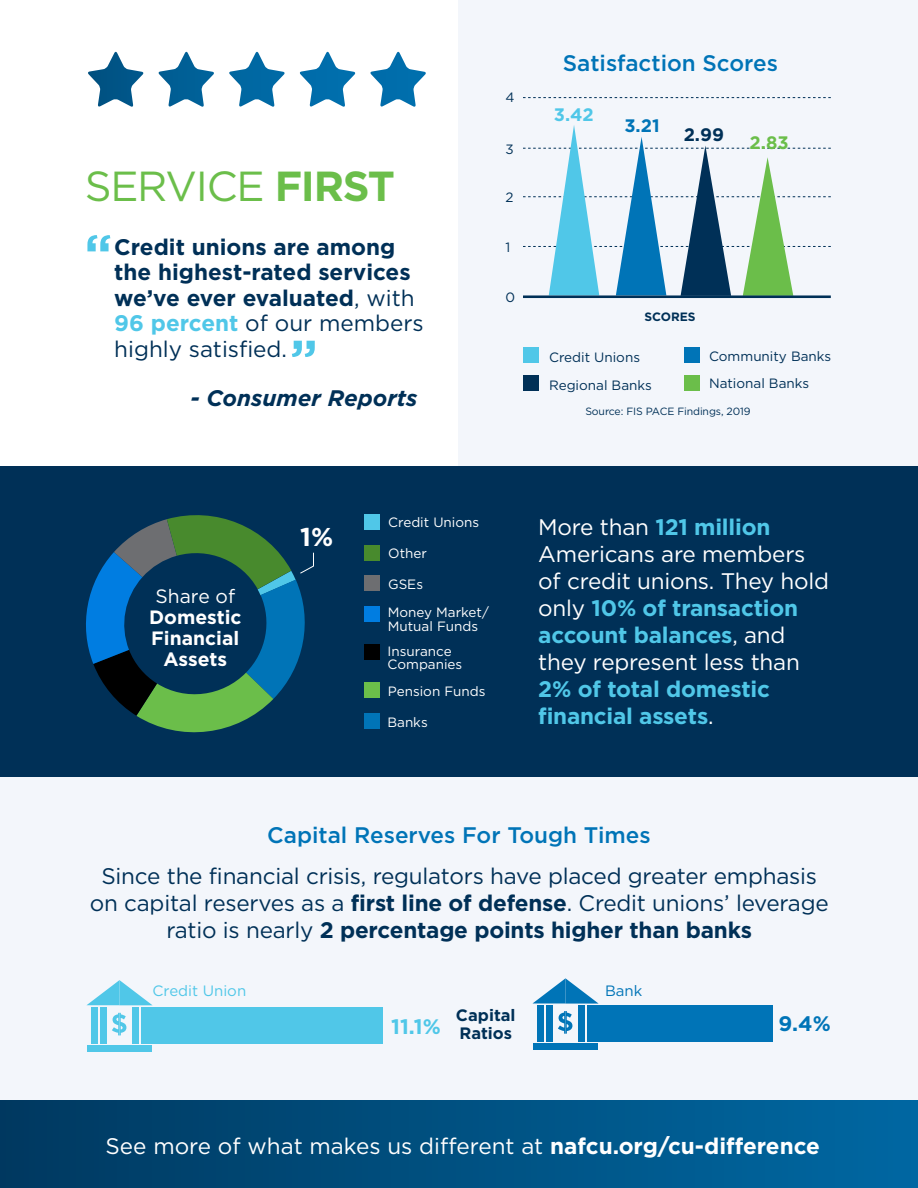
<style>
.page{position:relative;width:918px;height:1188px;background:#fff}
.page>*{position:absolute;margin:0;border:0;box-sizing:border-box;transform-origin:0 0}
.t1{font:42px "Gotham HTF";letter-spacing:-.03em;color:#6bbe4a}
.t2{font:700 25.8px "Gotham HTF";color:#fff}
.t3{font:22.5px/27px "Gotham HTF";letter-spacing:-.01em;color:#fff}
.t4{font:22.5px/27px "Gotham HTF";letter-spacing:-.01em;color:#003057;text-align:center}
.t5{font:700 22.5px/25.5px "Gotham HTF";color:#003057}
.t6{font:500 22.5px "Gotham HTF";color:#0074b7}
.t7{font:700 22.5px/27px "Gotham HTF";letter-spacing:-.01em;color:#50c7e8}
.t8{font:italic 700 22.5px "Gotham";color:#003057}
.t9{font:700 21px "Gotham HTF";color:#50c7e8}
.t10{font:700 21px "Gotham HTF";color:#0074b7}
.t11{font:700 19.35px/21px "Gotham HTF";color:#fff;text-align:center}
.t12{font:19.35px "Gotham HTF";color:#fff}
.t13{font:700 18px "Gotham HTF";color:#50c7e8}
.t14{font:700 18px "Gotham HTF";color:#0074b7}
.t15{font:700 18px "Gotham HTF";color:#003057}
.t16{font:700 18px "Gotham HTF";color:#6bbe4a}
.t17{font:700 16.5px/18px "Gotham HTF";color:#003057}
.t18{font:15px "Gotham HTF";color:#50c7e8}
.t19{font:15px "Gotham HTF";color:#0074b7}
.t20{font:13.5px/13.5px "Gotham HTF";color:#fff}
.t21{font:13.5px "Gotham HTF";color:#003057}
.t22{font:700 12.15px "Gotham HTF";color:#003057}
.t23{font:10.5px "Gotham HTF";letter-spacing:-.01em;color:#003057}
.s1{font-weight:700}
.s2{font-weight:400}
.s3{color:#50c7e8}
.s4{font-weight:700;color:#50c7e8}
.s5{font-weight:400;color:#fff}
</style>
<div class="page">
<div style="left:459px;top:0;width:459px;height:597px;background:#f3f6fb"></div>
<svg style="left:523px;top:97px;width:308px;height:1px"></svg>
<svg style="left:523px;top:125px;width:308px;height:170px"></svg>
<div style="left:523px;top:348px;width:15px;height:15px;background:#50c7e8"></div>
<div style="left:523px;top:375px;width:15px;height:16px;background:#003057"></div>
<div style="left:684px;top:375px;width:15px;height:16px;background:#6bbe4a"></div>
<div style="left:684px;top:348px;width:15px;height:15px;background:#0074b7"></div>
<hr style="left:523px;top:295px;width:308px;height:3px;background:#003057">
<svg style="left:292px;top:341px;width:23px;height:16px"></svg>
<svg style="left:87px;top:235px;width:23px;height:16px"></svg>
<svg style="left:299px;top:52px;width:57px;height:55px"></svg>
<svg style="left:370px;top:52px;width:56px;height:55px"></svg>
<svg style="left:229px;top:52px;width:56px;height:55px"></svg>
<svg style="left:158px;top:52px;width:56px;height:55px"></svg>
<svg style="left:88px;top:52px;width:56px;height:55px"></svg>
<div style="left:0;top:466px;width:918px;height:311px;background:#003057"></div>
<div style="left:0;top:777px;width:918px;height:323px;background:#f3f6fb"></div>
<div style="left:364px;top:644px;width:16px;height:16px;background:#000"></div>
<div style="left:91px;top:1007px;width:7px;height:36px;background:#50c7e8"></div>
<div style="left:100px;top:1007px;width:7px;height:36px;background:#50c7e8"></div>
<div style="left:87px;top:1045px;width:32px;height:7px;background:#50c7e8"></div>
<div style="left:132px;top:1007px;width:7px;height:36px;background:#50c7e8"></div>
<div style="left:141px;top:1007px;width:7px;height:37px;background:#50c7e8"></div>
<div style="left:119px;top:1045px;width:33px;height:7px;background:#50c7e8"></div>
<svg style="left:87px;top:980px;width:65px;height:25px"></svg>
<svg style="left:112px;top:1013px;width:14px;height:22px"></svg>
<div style="left:537px;top:1005px;width:7px;height:37px;background:#0074b7"></div>
<div style="left:546px;top:1005px;width:7px;height:37px;background:#0074b7"></div>
<div style="left:533px;top:1044px;width:32px;height:6px;background:#0074b7"></div>
<div style="left:578px;top:1005px;width:7px;height:37px;background:#0074b7"></div>
<div style="left:565px;top:1044px;width:33px;height:6px;background:#0074b7"></div>
<svg style="left:533px;top:978px;width:66px;height:26px"></svg>
<svg style="left:558px;top:1011px;width:14px;height:23px"></svg>
<div style="left:142px;top:1007px;width:241px;height:36px;background:#50c7e8"></div>
<div style="left:587px;top:1005px;width:185px;height:37px;background:#0074b7"></div>
<div style="left:364px;top:682px;width:16px;height:16px;background:#6bbe4a"></div>
<div style="left:364px;top:606px;width:16px;height:16px;background:#007de1"></div>
<div style="left:364px;top:713px;width:16px;height:16px;background:#0074b7"></div>
<div style="left:364px;top:575px;width:16px;height:16px;background:#6d6e71"></div>
<div style="left:364px;top:545px;width:16px;height:16px;background:#488a2d"></div>
<div style="left:364px;top:514px;width:16px;height:16px;background:#50c7e8"></div>
<svg style="left:86px;top:515px;width:228px;height:218px"></svg>
<div style="left:0;top:1100px;width:918px;height:88px;background:linear-gradient(to right,#003960,#0068a2)"></div>
<h1 class="t1" style="left:85px;top:163px;width:312px">SERVICE <span class="s1">FIRST</span></h1>
<p class="t5" style="left:114px;top:233px;width:311px">Credit unions are among the highest-rated services we’ve ever evaluated<span class="s2">, with<br></span><span class="s3">96 percent</span> <span class="s2">of our members highly satisfied.</span></p>
<p class="t8" style="left:191px;top:385px;width:229px">- Consumer Reports</p>
<p class="t21" style="left:505px;top:90px;width:11px">4</p>
<p class="t21" style="left:505px;top:142px;width:10px">3</p>
<p class="t21" style="left:505px;top:189px;width:10px">2</p>
<p class="t21" style="left:505px;top:240px;width:6px">1</p>
<p class="t21" style="left:505px;top:290px;width:11px">0</p>
<p class="t6" style="left:563px;top:50px;width:217px">Satisfaction Scores</p>
<p class="t13" style="left:554px;top:104px;width:42px">3.42</p>
<p class="t14" style="left:624px;top:115px;width:37px">3.21</p>
<p class="t15" style="left:684px;top:124px;width:42px">2.99</p>
<p class="t16" style="left:750px;top:132px;width:40px">2.83</p>
<p class="t22" style="left:644px;top:310px;width:53px">SCORES</p>
<p class="t21" style="left:549px;top:350px;width:93px">Credit Unions</p>
<p class="t21" style="left:709px;top:348px;width:124px">Community Banks</p>
<p class="t21" style="left:549px;top:378px;width:104px">Regional Banks</p>
<p class="t21" style="left:709px;top:376px;width:102px">National Banks</p>
<p class="t23" style="left:585px;top:405px;width:167px">Source: FIS PACE Findings, 2019</p>
<p class="t12" style="left:156px;top:585px;width:81px">Share of</p>
<p class="t11" style="left:149px;top:606px;width:94px">Domestic<br>Financial<br>Assets</p>
<p class="t2" style="left:300px;top:522px;width:35px">1%</p>
<p class="t20" style="left:388px;top:515px;width:93px">Credit Unions</p>
<p class="t20" style="left:388px;top:547px;width:40px">Other</p>
<p class="t20" style="left:388px;top:577px;width:36px">GSEs</p>
<p class="t20" style="left:388px;top:606px;width:103px">Money Market/<br>Mutual Funds</p>
<p class="t20" style="left:388px;top:644px;width:76px">Insurance<br>Companies</p>
<p class="t20" style="left:388px;top:684px;width:99px">Pension Funds</p>
<p class="t20" style="left:387px;top:715px;width:42px">Banks</p>
<p class="t3" style="left:538px;top:513px;width:292px">More than <span class="s4">121 million<br></span>Americans are members of credit unions. They hold only <span class="s4">10% of transaction account balances</span>, and they represent less than</p>
<p class="t7" style="left:538px;top:675px;width:233px">2% of total domestic financial assets<span class="s5">.</span></p>
<p class="t6" style="left:267px;top:823px;width:385px">Capital Reserves For Tough Times</p>
<p class="t4" style="left:90px;top:862px;width:741px">Since the financial crisis, regulators have placed greater emphasis on capital reserves as a <span class="s1">first line of defense</span>. Credit unions’ leverage ratio is nearly <span class="s1">2 percentage points higher than banks</span></p>
<p class="t18" style="left:153px;top:983px;width:95px">Credit Union</p>
<p class="t19" style="left:605px;top:983px;width:39px">Bank</p>
<p class="t17" style="left:456px;top:1006px;width:61px">Capital<br>Ratios</p>
<p class="t9" style="left:391px;top:1014px;width:51px">11.1%</p>
<p class="t10" style="left:779px;top:1012px;width:54px">9.4%</p>
<p class="t3" style="left:106px;top:1132px;width:716px">See more of what makes us different at <span class="s1">nafcu.org/cu-difference</span></p>
</div>
